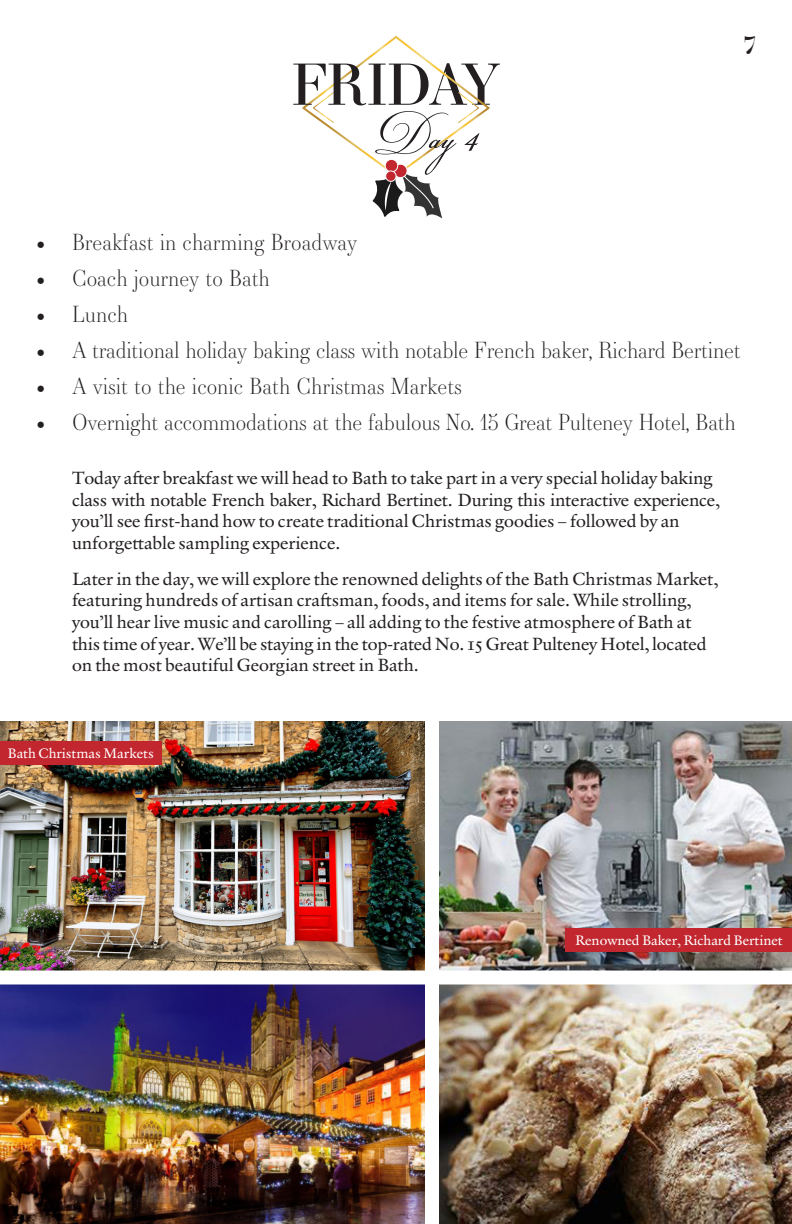
<style>
.page{position:relative;width:792px;height:1224px;background:#fff}
.page>*{position:absolute;margin:0;border:0;box-sizing:border-box;transform-origin:0 0}
.t1{font:56px "Essonnes Display";color:#231f20}
.t2{font:56px "Champignon";color:#231f20}
.t3{font:700 24px "Essonnes Display";color:#231f20}
.t4{font:300 22px "Essonnes Display";letter-spacing:-.01em;color:#231f20}
.t5{font:18px/21.6px "Verdigris MVB Pro Text";color:#231f20}
.t6{font:14px "Verdigris MVB Pro Text";color:#fff}
.s1{font-family:"Minion Pro";font-weight:400;font-size:24px}
</style>
<div class="page">
<svg style="left:302px;top:36px;width:188px;height:182px"></svg>
<svg style="left:385px;top:170px;width:12px;height:12px"></svg>
<div style="left:385px;top:170px;width:12px;height:12px;border:1px solid #fff;border-radius:5px"></div>
<img style="left:0;top:721px;width:792px;height:503px">
<div style="left:425px;top:713px;width:14px;height:511px;background:#fff"></div>
<div style="left:0;top:970px;width:792px;height:14px;background:#fff"></div>
<div style="left:566px;top:929px;width:226px;height:23px;background:#c2262e"></div>
<div style="left:0;top:742px;width:161px;height:23px;background:#c2262e"></div>
<p class="t1" style="left:292px;top:45px;width:210px">FRIDAY</p>
<p class="t2" style="left:374px;top:100px;width:58px">D</p>
<p class="t2" style="left:430px;top:96px;width:51px">ay4</p>
<h2 class="t3" style="left:744px;top:28px;width:13px">7</h2>
<p class="t4" style="left:36px;top:227px;width:323px"><span class="s1">•</span> Breakfast in charming Broadway</p>
<p class="t4" style="left:36px;top:263px;width:235px"><span class="s1">•</span> Coach journey to Bath</p>
<p class="t4" style="left:36px;top:299px;width:94px"><span class="s1">•</span> Lunch</p>
<p class="t4" style="left:36px;top:335px;width:706px"><span class="s1">•</span> A traditional holiday baking class with notable French baker, Richard Bertinet</p>
<p class="t4" style="left:36px;top:371px;width:428px"><span class="s1">•</span> A visit to the iconic Bath Christmas Markets</p>
<p class="t4" style="left:36px;top:407px;width:701px"><span class="s1">•</span> Overnight accommodations at the fabulous No. 15 Great Pulteney Hotel, Bath</p>
<p class="t5" style="left:72px;top:466px;width:642px">Today after breakfast we will head to Bath to take part in a very special holiday baking</p>
<p class="t5" style="left:72px;top:488px;width:649px">class with notable French baker, Richard Bertinet. During this interactive experience,</p>
<p class="t5" style="left:72px;top:510px;width:609px">you’ll see first-hand how to create traditional Christmas goodies – followed by an unforgettable sampling experience.</p>
<p class="t5" style="left:72px;top:567px;width:648px">Later in the day, we will explore the renowned delights of the Bath Christmas Market, featuring hundreds of artisan craftsman, foods, and items for sale. While strolling, you’ll hear live music and carolling – all adding to the festive atmosphere of Bath at this time of year. We’ll be staying in the top-rated No. 15 Great Pulteney Hotel, located on the most beautiful Georgian street in Bath.</p>
<p class="t6" style="left:8px;top:744px;width:148px">Bath Christmas Markets</p>
<p class="t6" style="left:575px;top:931px;width:209px">Renowned Baker, Richard Bertinet</p>
</div>
